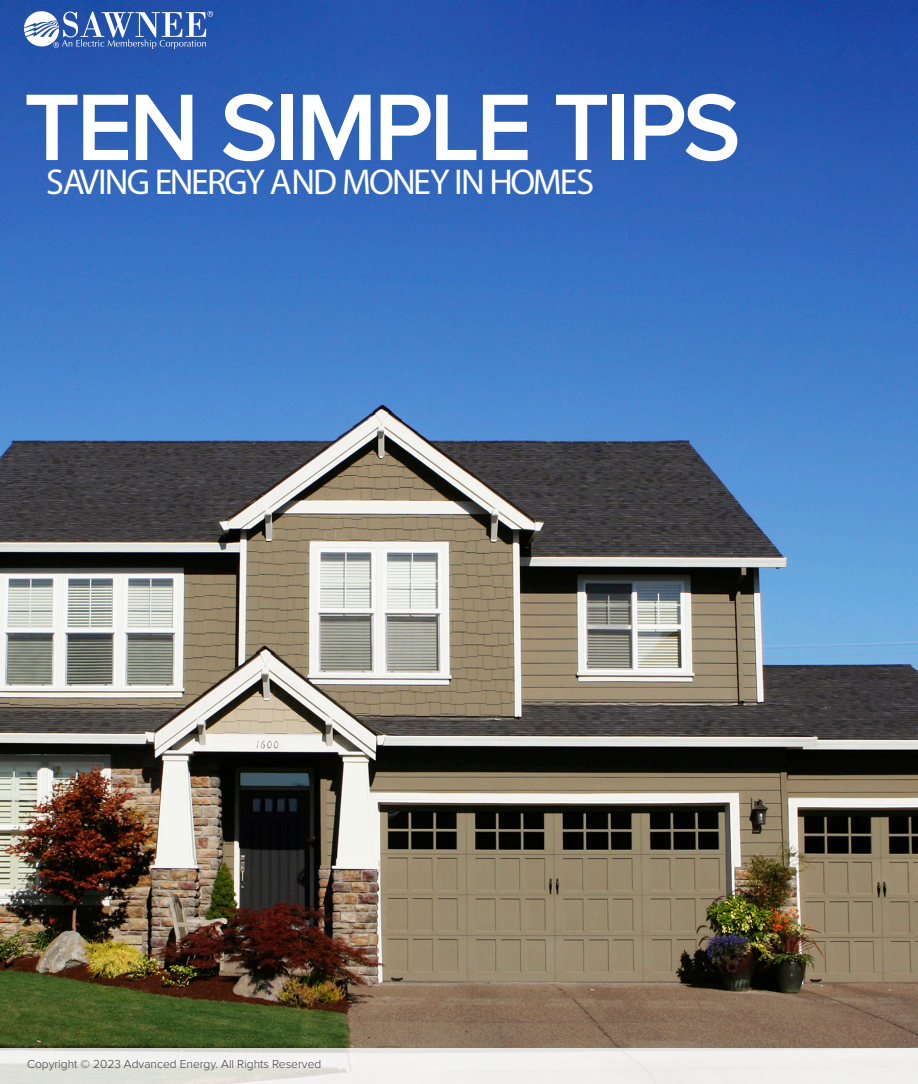
<style>
.page{position:relative;width:918px;height:1084px;background:#fff}
.page>*{position:absolute;margin:0;border:0;box-sizing:border-box;transform-origin:0 0}
.t1{font:600 97.8px "Proxima Nova";letter-spacing:-.04em;color:#fff}
.t2{font:36px "Myriad Pro";letter-spacing:-.05em;color:#fff}
.t3{font:300 12px "Proxima Nova";color:#3e3e3f}
</style>
<div class="page">
<img style="left:0;top:0;width:918px;height:1048px">
<svg style="left:0;top:1048px;width:918px;height:35px;fill:#f0efee"></svg>
<img style="left:58px;top:0;width:148px;height:12px">
<img style="left:24px;top:12px;width:189px;height:36px">
<p class="t1" style="left:24px;top:54px;width:719px">TEN SIMPLE TIPS</p>
<p class="t2" style="left:46px;top:159px;width:550px">SAVING ENERGY AND MONEY IN HOMES</p>
<p class="t3" style="left:27px;top:1055px;width:296px">Copyright © 2023 Advanced Energy. All Rights Reserved</p>
</div>
